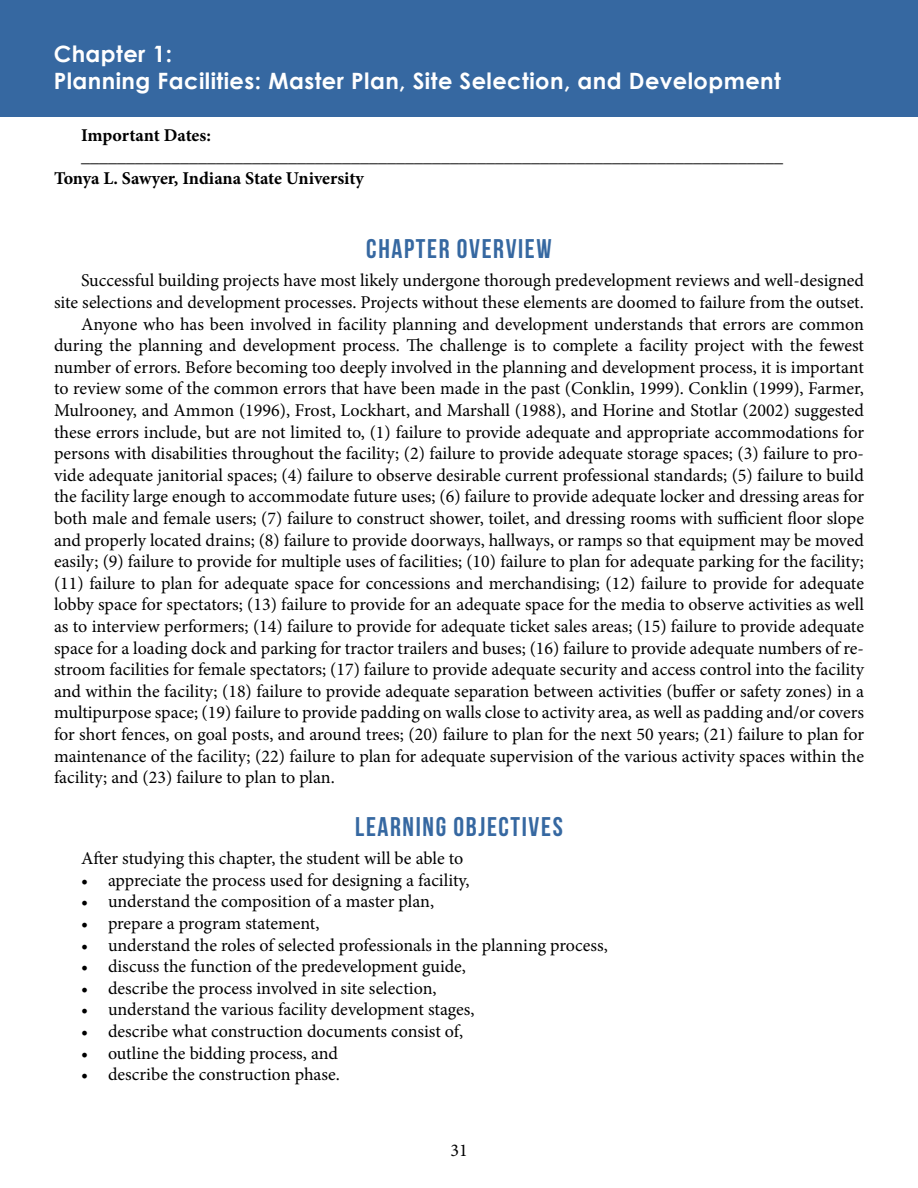
<style>
.page{position:relative;width:918px;height:1188px;background:#fff}
.page>*{position:absolute;margin:0;border:0;box-sizing:border-box;transform-origin:0 0}
.t1{font:700 27px "Bebas Neue";letter-spacing:.06em;color:#3668a1}
.t2{font:700 22.5px/27px "Century Gothic";letter-spacing:.02em;color:#fff}
.t3{font:18px "Minion Pro";color:#000}
.t4{font:700 18px "Minion Pro";letter-spacing:-.005em;color:#000}
</style>
<div class="page">
<div style="left:0;top:0;width:918px;height:117px;background:#3668a1"></div>
<p class="t2" style="left:54px;top:40px;width:729px">Chapter 1:<br>Planning Facilities: Master Plan, Site Selection, and Development</p>
<p class="t4" style="left:81px;top:122px;width:131px">Important Dates:</p>
<p class="t3" style="left:81px;top:144px;width:703px">______________________________________________________________________________</p>
<p class="t4" style="left:54px;top:165px;width:311px">Tonya L. Sawyer, Indiana State University</p>
<h1 class="t1" style="left:366px;top:234px;width:187px">CHAPTER OVERVIEW</h1>
<p class="t3" style="left:81px;top:269px;width:785px">Successful building projects have most likely undergone thorough predevelopment reviews and well-designed</p>
<p class="t3" style="left:54px;top:290px;width:811px">site selections and development processes. Projects without these elements are doomed to failure from the outset.</p>
<p class="t3" style="left:81px;top:312px;width:784px">Anyone who has been involved in facility planning and development understands that errors are common</p>
<p class="t3" style="left:54px;top:333px;width:812px">during the planning and development process. The challenge is to complete a facility project with the fewest</p>
<p class="t3" style="left:54px;top:355px;width:811px">number of errors. Before becoming too deeply involved in the planning and development process, it is important</p>
<p class="t3" style="left:54px;top:377px;width:811px">to review some of the common errors that have been made in the past (Conklin, 1999). Conklin (1999), Farmer,</p>
<p class="t3" style="left:54px;top:398px;width:812px">Mulrooney, and Ammon (1996), Frost, Lockhart, and Marshall (1988), and Horine and Stotlar (2002) suggested</p>
<p class="t3" style="left:54px;top:420px;width:812px">these errors include, but are not limited to, (1) failure to provide adequate and appropriate accommodations for</p>
<p class="t3" style="left:54px;top:441px;width:811px">persons with disabilities throughout the facility; (2) failure to provide adequate storage spaces; (3) failure to pro-</p>
<p class="t3" style="left:54px;top:463px;width:811px">vide adequate janitorial spaces; (4) failure to observe desirable current professional standards; (5) failure to build</p>
<p class="t3" style="left:54px;top:485px;width:812px">the facility large enough to accommodate future uses; (6) failure to provide adequate locker and dressing areas for</p>
<p class="t3" style="left:54px;top:506px;width:812px">both male and female users; (7) failure to construct shower, toilet, and dressing rooms with sufficient floor slope</p>
<p class="t3" style="left:54px;top:528px;width:812px">and properly located drains; (8) failure to provide doorways, hallways, or ramps so that equipment may be moved</p>
<p class="t3" style="left:54px;top:549px;width:812px">easily; (9) failure to provide for multiple uses of facilities; (10) failure to plan for adequate parking for the facility;</p>
<p class="t3" style="left:54px;top:571px;width:812px">(11) failure to plan for adequate space for concessions and merchandising; (12) failure to provide for adequate</p>
<p class="t3" style="left:54px;top:593px;width:811px">lobby space for spectators; (13) failure to provide for an adequate space for the media to observe activities as well</p>
<p class="t3" style="left:54px;top:614px;width:811px">as to interview performers; (14) failure to provide for adequate ticket sales areas; (15) failure to provide adequate</p>
<p class="t3" style="left:54px;top:636px;width:812px">space for a loading dock and parking for tractor trailers and buses; (16) failure to provide adequate numbers of re-</p>
<p class="t3" style="left:54px;top:657px;width:812px">stroom facilities for female spectators; (17) failure to provide adequate security and access control into the facility</p>
<p class="t3" style="left:54px;top:679px;width:812px">and within the facility; (18) failure to provide adequate separation between activities (buffer or safety zones) in a</p>
<p class="t3" style="left:54px;top:701px;width:811px">multipurpose space; (19) failure to provide padding on walls close to activity area, as well as padding and/or covers</p>
<p class="t3" style="left:54px;top:722px;width:812px">for short fences, on goal posts, and around trees; (20) failure to plan for the next 50 years; (21) failure to plan for</p>
<p class="t3" style="left:54px;top:744px;width:812px">maintenance of the facility; (22) failure to plan for adequate supervision of the various activity spaces within the</p>
<p class="t3" style="left:54px;top:765px;width:282px">facility; and (23) failure to plan to plan.</p>
<h1 class="t1" style="left:355px;top:812px;width:209px">LEARNING OBJECTIVES</h1>
<p class="t3" style="left:81px;top:846px;width:384px">After studying this chapter, the student will be able to</p>
<p class="t3" style="left:81px;top:868px;width:390px">• appreciate the process used for designing a facility,</p>
<p class="t3" style="left:81px;top:890px;width:355px">• understand the composition of a master plan,</p>
<p class="t3" style="left:81px;top:911px;width:240px">• prepare a program statement,</p>
<p class="t3" style="left:81px;top:933px;width:528px">• understand the roles of selected professionals in the planning process,</p>
<p class="t3" style="left:81px;top:954px;width:386px">• discuss the function of the predevelopment guide,</p>
<p class="t3" style="left:81px;top:976px;width:357px">• describe the process involved in site selection,</p>
<p class="t3" style="left:81px;top:998px;width:395px">• understand the various facility development stages,</p>
<p class="t3" style="left:81px;top:1019px;width:384px">• describe what construction documents consist of,</p>
<p class="t3" style="left:81px;top:1041px;width:259px">• outline the bidding process, and</p>
<p class="t3" style="left:81px;top:1062px;width:260px">• describe the construction phase.</p>
<p class="t3" style="left:450px;top:1138px;width:19px">31</p>
</div>
